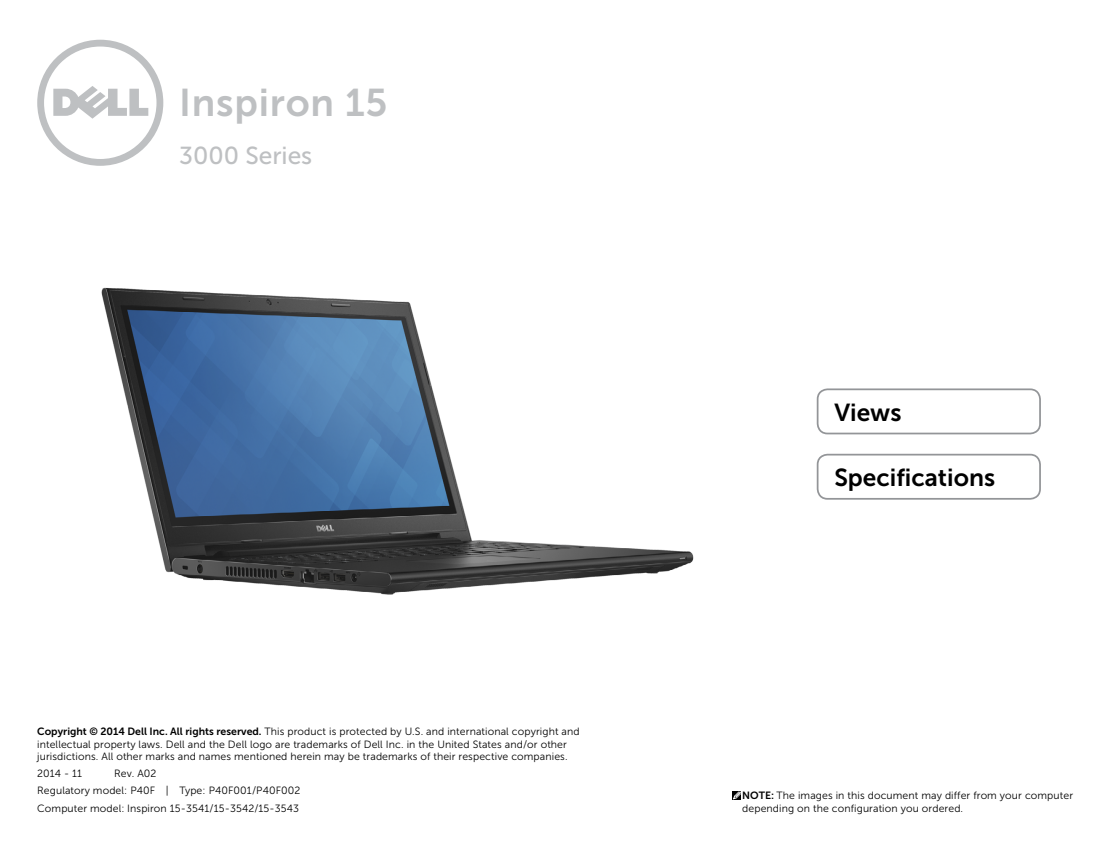
<style>
.page{position:relative;width:1117px;height:844px;background:#fff}
.page>*{position:absolute;margin:0;border:0;box-sizing:border-box;transform-origin:0 0}
.Brand{font:38.5px "Museo Sans For Dell 700";letter-spacing:.02em;color:#bec0c2}
.Cover_Title{font:24.5px "Museo Sans For Dell 700";color:#000}
.Model{font:24.5px "Museo Sans For Dell 500";color:#bec0c2}
.Legal_1{font:10.5px/12.2px "Museo Sans For Dell 300";letter-spacing:.01em;color:#000}
.Note_Legal{font:10.5px/12.2px "Museo Sans For Dell 300";letter-spacing:.01em;color:#000}
.s1{font-family:"Museo Sans For Dell 700"}
</style>
<div class="page">
<div style="left:816px;top:388px;width:224px;height:46px;border:2px solid #939598;border-radius:10px"></div>
<div style="left:816px;top:453px;width:224px;height:46px;border:2px solid #939598;border-radius:10px"></div>
<img style="left:101px;top:287px;width:593px;height:308px">
<svg style="left:37px;top:40px;width:126px;height:126px"></svg>
<div style="left:732px;top:791px;width:8px;height:9px;background:#000"></div>
<svg style="left:733px;top:791px;width:7px;height:8px"></svg>
<p class="Brand" style="left:179px;top:81px;width:210px">Inspiron 15</p>
<p class="Model" style="left:179px;top:142px;width:134px">3000 Series</p>
<p class="Legal_1" style="left:37px;top:725px;width:544px"><span class="s1">Copyright © 2014 Dell Inc. All rights reserved.</span> This product is protected by U.S. and international copyright and intellectual property laws. Dell and the Dell logo are trademarks of Dell Inc. in the United States and/or other jurisdictions. All other marks and names mentioned herein may be trademarks of their respective companies.</p>
<p class="Legal_1" style="left:37px;top:767px;width:46px">2014 ‑ 11</p>
<p class="Legal_1" style="left:114px;top:767px;width:44px">Rev. A02</p>
<p class="Legal_1" style="left:37px;top:784px;width:265px">Regulatory model: P40F | Type: P40F001/P40F002</p>
<p class="Legal_1" style="left:37px;top:801px;width:263px">Computer model: Inspiron 15- 3541/15- 3542/15- 3543</p>
<p class="Cover_Title" style="left:834px;top:398px;width:69px">Views</p>
<p class="Cover_Title" style="left:834px;top:463px;width:162px">Specifications</p>
<p class="Note_Legal" style="left:742px;top:789px;width:332px"><span class="s1">NOTE:</span> The images in this document may differ from your computer depending on the configuration you ordered.</p>
</div>
